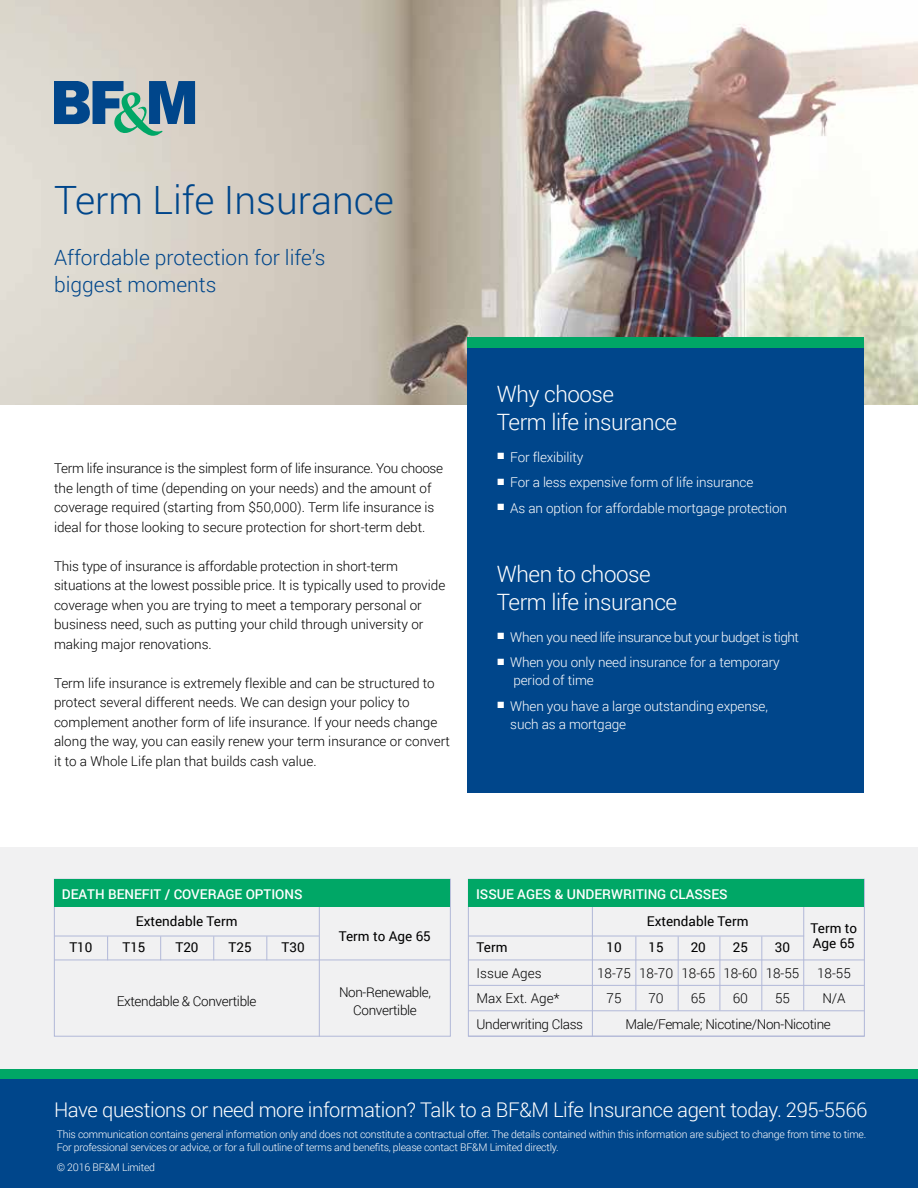
<style>
.page{position:relative;width:918px;height:1188px;background:#fff}
.page>*{position:absolute;margin:0;border:0;box-sizing:border-box;transform-origin:0 0}
.t1{font:300 39px "Roboto";color:#00468b}
.t2{font:300 22.5px/28.5px "Roboto";letter-spacing:-.02em;color:#fff}
.t3{font:300 21px/27px "Roboto";color:#00468b}
.t4{font:300 20.25px "Roboto";letter-spacing:-.02em;color:#fff}
.t5{font:300 13.5px/19.5px "Roboto";color:#000;text-align:center}
.t6{font:300 13.5px/18px "Roboto";letter-spacing:-.01em;color:#fff}
.t7{font:300 13.5px/18px "Roboto";letter-spacing:-.025em;color:#000;text-align:center}
.t8{font:13.5px/15px "Roboto";color:#000}
.t9{font:500 13.5px "Roboto";color:#fff}
.t10{font:300 13.5px "Roboto";letter-spacing:-.04em;color:#fff}
.t11{font:300 13.5px/25.5px "Roboto";letter-spacing:-.02em;color:#000}
.t12{font:300 10.5px/13.5px "Roboto";letter-spacing:-.02em;color:#fff}
</style>
<div class="page">
<div style="left:0;top:848px;width:918px;height:223px;background:#f1f1f2"></div>
<img style="left:0;top:0;width:918px;height:405px">
<div style="left:54px;top:879px;width:397px;height:158px;border:1px solid #b1b8d8"></div>
<hr style="left:54px;top:960px;width:396px;height:1px;background:#b1b8d8">
<hr style="left:319px;top:906px;width:1px;height:131px;background:#b1b8d8">
<hr style="left:54px;top:936px;width:265px;height:1px;background:#b1b8d8">
<div style="left:54px;top:879px;width:396px;height:28px;background:#00a766"></div>
<svg style="left:107px;top:936px;width:1px;height:24px"></svg>
<svg style="left:160px;top:936px;width:1px;height:24px"></svg>
<svg style="left:213px;top:936px;width:1px;height:24px"></svg>
<svg style="left:266px;top:936px;width:1px;height:24px"></svg>
<hr style="left:803px;top:906px;width:1px;height:104px;background:#b1b8d8">
<hr style="left:468px;top:960px;width:396px;height:1px;background:#b1b8d8">
<hr style="left:468px;top:1010px;width:396px;height:1px;background:#b1b8d8">
<hr style="left:761px;top:936px;width:1px;height:74px;background:#b1b8d8">
<hr style="left:720px;top:936px;width:1px;height:74px;background:#b1b8d8">
<hr style="left:678px;top:936px;width:1px;height:74px;background:#b1b8d8">
<hr style="left:635px;top:936px;width:1px;height:74px;background:#b1b8d8">
<hr style="left:592px;top:907px;width:1px;height:130px;background:#b1b8d8">
<hr style="left:468px;top:936px;width:336px;height:1px;background:#b1b8d8">
<div style="left:468px;top:879px;width:396px;height:28px;background:#00a766"></div>
<hr style="left:468px;top:985px;width:396px;height:1px;background:#b1b8d8">
<hr style="left:468px;top:1036px;width:396px;height:1px;background:#b1b8d8">
<div style="left:468px;top:348px;width:396px;height:445px;background:#00468b"></div>
<div style="left:468px;top:338px;width:396px;height:10px;background:#00a766"></div>
<div style="left:0;top:1069px;width:918px;height:28px;background:#00a766"></div>
<div style="left:0;top:1080px;width:918px;height:108px;background:#00468b"></div>
<svg style="left:54px;top:81px;width:141px;height:55px"></svg>
<h1 class="t1" style="left:54px;top:173px;width:342px">Term Life Insurance</h1>
<h3 class="t3" style="left:54px;top:243px;width:273px">Affordable protection for life’s biggest moments</h3>
<p class="t5" style="left:54px;top:458px;width:391px;text-align:left">Term life insurance is the simplest form of life insurance. You choose the length of time (depending on your needs) and the amount of coverage required (starting from $50,000). Term life insurance is ideal for those looking to secure protection for short-term debt.</p>
<p class="t5" style="left:54px;top:556px;width:393px;text-align:left">This type of insurance is affordable protection in short-term situations at the lowest possible price. It is typically used to provide coverage when you are trying to meet a temporary personal or business need, such as putting your child through university or making major renovations.</p>
<p class="t5" style="left:54px;top:673px;width:398px;text-align:left">Term life insurance is extremely flexible and can be structured to protect several different needs. We can design your policy to complement another form of life insurance. If your needs change along the way, you can easily renew your term insurance or convert it to a Whole Life plan that builds cash value.</p>
<h2 class="t2" style="left:497px;top:379px;width:182px">Why choose<br>Term life insurance</h2>
<p class="t6" style="left:497px;top:447px;width:88px"><sup>■</sup> For flexibility</p>
<p class="t6" style="left:497px;top:473px;width:258px"><sup>■</sup> For a less expensive form of life insurance</p>
<p class="t6" style="left:497px;top:498px;width:292px"><sup>■</sup> As an option for affordable mortgage protection</p>
<h2 class="t2" style="left:497px;top:559px;width:182px">When to choose<br>Term life insurance</h2>
<p class="t10" style="left:497px;top:627px;width:304px"><sup>■</sup> When you need life insurance but your budget is tight</p>
<p class="t6" style="left:513px;top:653px;width:268px;text-indent:-17px"><sup>■</sup> When you only need insurance for a temporary period of time</p>
<p class="t6" style="left:510px;top:696px;width:259px;text-indent:-14px"><sup>■</sup> When you have a large outstanding expense, such as a mortgage</p>
<p class="t9" style="left:62px;top:884px;width:242px">DEATH BENEFIT / COVERAGE OPTIONS</p>
<p class="t8" style="left:69px;top:939px;width:25px">T10</p>
<p class="t8" style="left:136px;top:914px;width:103px">Extendable Term</p>
<p class="t8" style="left:122px;top:939px;width:25px">T15</p>
<p class="t8" style="left:175px;top:939px;width:25px">T20</p>
<p class="t8" style="left:229px;top:939px;width:25px">T25</p>
<p class="t8" style="left:282px;top:939px;width:25px">T30</p>
<p class="t8" style="left:339px;top:928px;width:94px">Term to Age 65</p>
<p class="t7" style="left:117px;top:991px;width:141px">Extendable &amp; Convertible</p>
<p class="t7" style="left:339px;top:982px;width:94px">Non-Renewable,<br>Convertible</p>
<p class="t9" style="left:476px;top:884px;width:253px">ISSUE AGES &amp; UNDERWRITING CLASSES</p>
<p class="t8" style="left:647px;top:914px;width:103px">Extendable Term</p>
<p class="t8" style="left:811px;top:920px;width:48px">Term to<br>Age 65</p>
<p class="t8" style="left:606px;top:939px;width:17px">10</p>
<p class="t5" style="left:597px;top:960px;width:35px;line-height:25.5px">18-75<br>75</p>
<p class="t8" style="left:691px;top:939px;width:17px">20</p>
<p class="t5" style="left:681px;top:960px;width:35px;line-height:25.5px">18-65<br>65</p>
<p class="t8" style="left:733px;top:939px;width:17px">25</p>
<p class="t5" style="left:723px;top:960px;width:36px;line-height:25.5px">18-60<br>60</p>
<p class="t8" style="left:775px;top:939px;width:17px">30</p>
<p class="t5" style="left:766px;top:960px;width:35px;line-height:25.5px">18-55<br>55</p>
<p class="t8" style="left:477px;top:939px;width:32px">Term</p>
<p class="t11" style="left:477px;top:960px;width:108px">Issue Ages<br>Max Ext. Age*<br>Underwriting Class</p>
<p class="t5" style="left:817px;top:963px;width:35px">18-55</p>
<p class="t8" style="left:649px;top:939px;width:17px">15</p>
<p class="t5" style="left:639px;top:960px;width:36px;line-height:25.5px">18-70<br>70</p>
<p class="t5" style="left:822px;top:988px;width:25px">N/A</p>
<p class="t7" style="left:625px;top:1015px;width:207px">Male/Female; Nicotine/Non-Nicotine</p>
<h3 class="t4" style="left:54px;top:1096px;width:815px">Have questions or need more information? Talk to a BF&amp;M Life Insurance agent today. 295-5566</h3>
<p class="t12" style="left:57px;top:1127px;width:811px">This communication contains general information only and does not constitute a contractual offer. The details contained within this information are subject to change from time to time.<br>For professional services or advice, or for a full outline of terms and benefits, please contact BF&amp;M Limited directly.</p>
<p class="t12" style="left:57px;top:1160px;width:100px">© 2016 BF&amp;M Limited</p>
</div>
